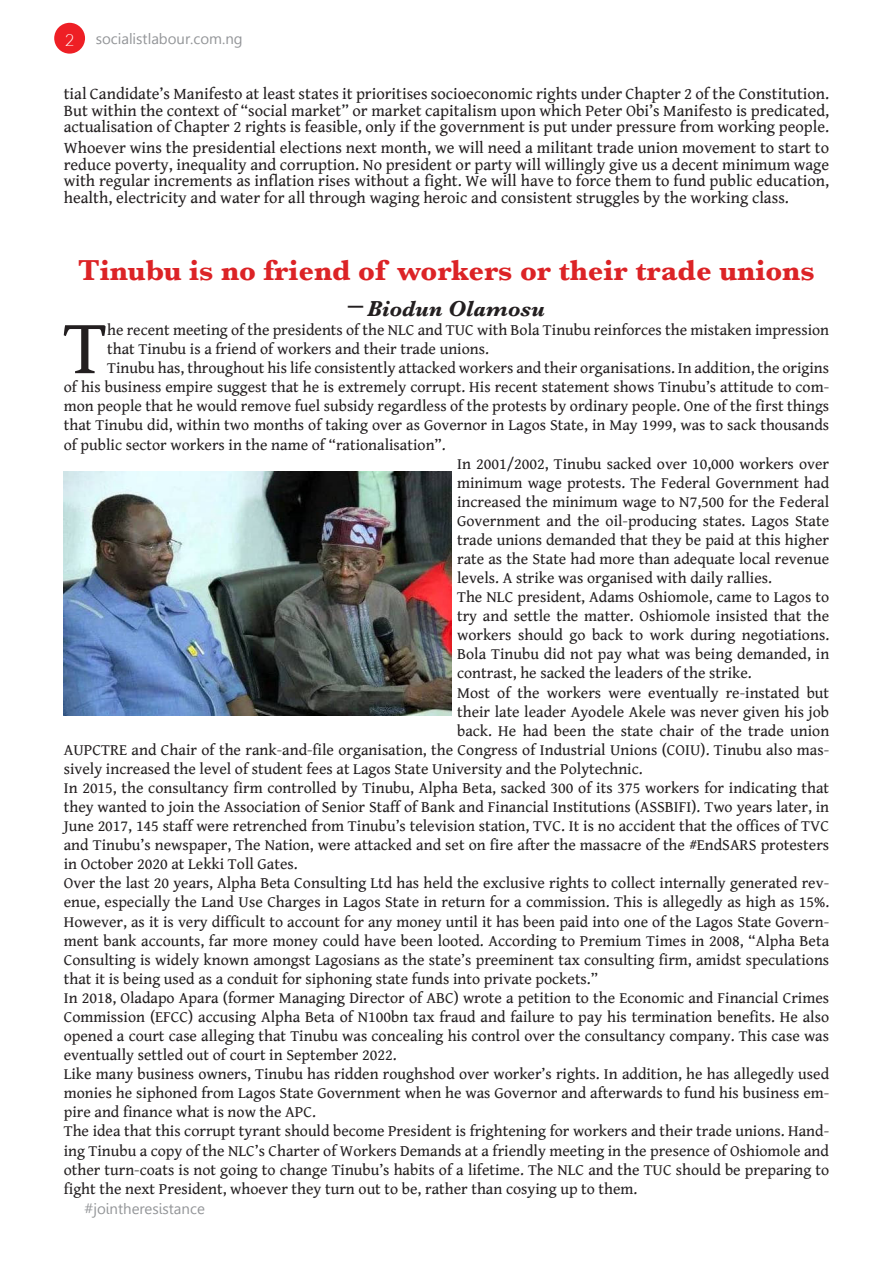
<style>
.page{position:relative;width:893px;height:1263px;background:#fff}
.page>*{position:absolute;margin:0;border:0;box-sizing:border-box;transform-origin:0 0}
.t1{font:78px "Gentium Book Basic";color:#231f20}
.t2{font:700 30px "Baskerville";color:#dc2326}
.t3{font:italic 700 22.5px "Baskerville";color:#231f20}
.t4{font:16.5px/16.5px "Gentium Book Basic";color:#231f20;text-align:justify}
.t5{font:300 16.5px "Lato";color:#fff}
.t6{font:15.9px/19px "Gentium Book Basic";color:#231f20;text-align:justify}
.t7{font:15px "Myanmar Text";color:#939598}
.t8{font:15px "Leelawadee";color:#939598}
.s1{font-style:normal;font-size:30px}
</style>
<div class="page">
<img style="left:64px;top:472px;width:387px;height:244px">
<div style="left:54px;top:23px;width:31px;height:31px;background:#ee1f25;border-radius:50%"></div>
<p class="t5" style="left:65px;top:31px;width:11px">2</p>
<p class="t7" style="left:96px;top:30px;width:149px">socialistlabour.com.ng</p>
<p class="t4" style="left:64px;top:85px;width:767px">tial Candidate’s Manifesto at least states it prioritises socioeconomic rights under Chapter 2 of the Constitution.<br>But within the context of “social market” or market capitalism upon which Peter Obi’s Manifesto is predicated, actualisation of Chapter 2 rights is feasible, only if the government is put under pressure from working people.</p>
<p class="t4" style="left:64px;top:139px;width:767px">Whoever wins the presidential elections next month, we will need a militant trade union movement to start to reduce poverty, inequality and corruption. No president or party will willingly give us a decent minimum wage with regular increments as inflation rises without a fight. We will have to force them to fund public education, health, electricity and water for all through waging heroic and consistent struggles by the working class.</p>
<p class="t2" style="left:78px;top:249px;width:738px">Tinubu is no friend of workers or their trade unions</p>
<p class="t3" style="left:348px;top:293px;width:198px"><span class="s1">–</span> Biodun Olamosu</p>
<p class="t1" style="left:63px;top:290px;width:45px">T</p>
<p class="t6" style="left:107px;top:320px;width:724px">he recent meeting of the presidents of the NLC and TUC with Bola Tinubu reinforces the mistaken impression that Tinubu is a friend of workers and their trade unions.</p>
<p class="t6" style="left:64px;top:358px;width:767px;text-indent:43px">Tinubu has, throughout his life consistently attacked workers and their organisations. In addition, the origins of his business empire suggest that he is extremely corrupt. His recent statement shows Tinubu’s attitude to com&shy;mon people that he would remove fuel subsidy regardless of the protests by ordinary people. One of the first things that Tinubu did, within two months of taking over as Governor in Lagos State, in May 1999, was to sack thousands of public sector workers in the name of “rationalisation”.</p>
<p class="t6" style="left:457px;top:453px;width:374px">In 2001/2002, Tinubu sacked over 10,000 workers over minimum wage protests. The Federal Government had increased the minimum wage to N7,500 for the Federal Government and the oil-producing states. Lagos State trade unions demanded that they be paid at this higher rate as the State had more than adequate local revenue levels. A strike was organised with daily rallies.</p>
<p class="t6" style="left:457px;top:587px;width:374px">The NLC president, Adams Oshiomole, came to Lagos to try and settle the matter. Oshiomole insisted that the workers should go back to work during negotiations.<br>Bola Tinubu did not pay what was being demanded, in contrast, he sacked the leaders of the strike.</p>
<p class="t6" style="left:457px;top:682px;width:374px">Most of the workers were eventually re-instated but</p>
<p class="t6" style="left:457px;top:701px;width:374px">their late leader Ayodele Akele was never given his job</p>
<p class="t6" style="left:457px;top:720px;width:374px">back. He had been the state chair of the trade union</p>
<p class="t6" style="left:64px;top:740px;width:767px">AUPCTRE and Chair of the rank-and-file organisation, the Congress of Industrial Unions (COIU). Tinubu also mas-</p>
<p class="t6" style="left:64px;top:759px;width:580px">sively increased the level of student fees at Lagos State University and the Polytechnic.</p>
<p class="t6" style="left:64px;top:778px;width:767px">In 2015, the consultancy firm controlled by Tinubu, Alpha Beta, sacked 300 of its 375 workers for indicating that they wanted to join the Association of Senior Staff of Bank and Financial Institutions (ASSBIFI). Two years later, in June 2017, 145 staff were retrenched from Tinubu’s television station, TVC. It is no accident that the offices of TVC and Tinubu’s newspaper, The Nation, were attacked and set on fire after the massacre of the #EndSARS protesters in October 2020 at Lekki Toll Gates.</p>
<p class="t6" style="left:64px;top:873px;width:767px">Over the last 20 years, Alpha Beta Consulting Ltd has held the exclusive rights to collect internally generated rev&shy;enue, especially the Land Use Charges in Lagos State in return for a commission. This is allegedly as high as 15%.<br>However, as it is very difficult to account for any money until it has been paid into one of the Lagos State Govern&shy;ment bank accounts, far more money could have been looted. According to Premium Times in 2008, “Alpha Beta Consulting is widely known amongst Lagosians as the state’s preeminent tax consulting firm, amidst speculations that it is being used as a conduit for siphoning state funds into private pockets.”</p>
<p class="t6" style="left:64px;top:988px;width:767px">In 2018, Oladapo Apara (former Managing Director of ABC) wrote a petition to the Economic and Financial Crimes Commission (EFCC) accusing Alpha Beta of N100bn tax fraud and failure to pay his termination benefits. He also opened a court case alleging that Tinubu was concealing his control over the consultancy company. This case was eventually settled out of court in September 2022.</p>
<p class="t6" style="left:64px;top:1064px;width:767px">Like many business owners, Tinubu has ridden roughshod over worker’s rights. In addition, he has allegedly used monies he siphoned from Lagos State Government when he was Governor and afterwards to fund his business em&shy;pire and finance what is now the APC.</p>
<p class="t6" style="left:64px;top:1121px;width:767px">The idea that this corrupt tyrant should become President is frightening for workers and their trade unions. Hand&shy;ing Tinubu a copy of the NLC’s Charter of Workers Demands at a friendly meeting in the presence of Oshiomole and other turn-coats is not going to change Tinubu’s habits of a lifetime. The NLC and the TUC should be preparing to fight the next President, whoever they turn out to be, rather than cosying up to them.</p>
<p class="t8" style="left:85px;top:1200px;width:122px">#jointheresistance</p>
</div>
